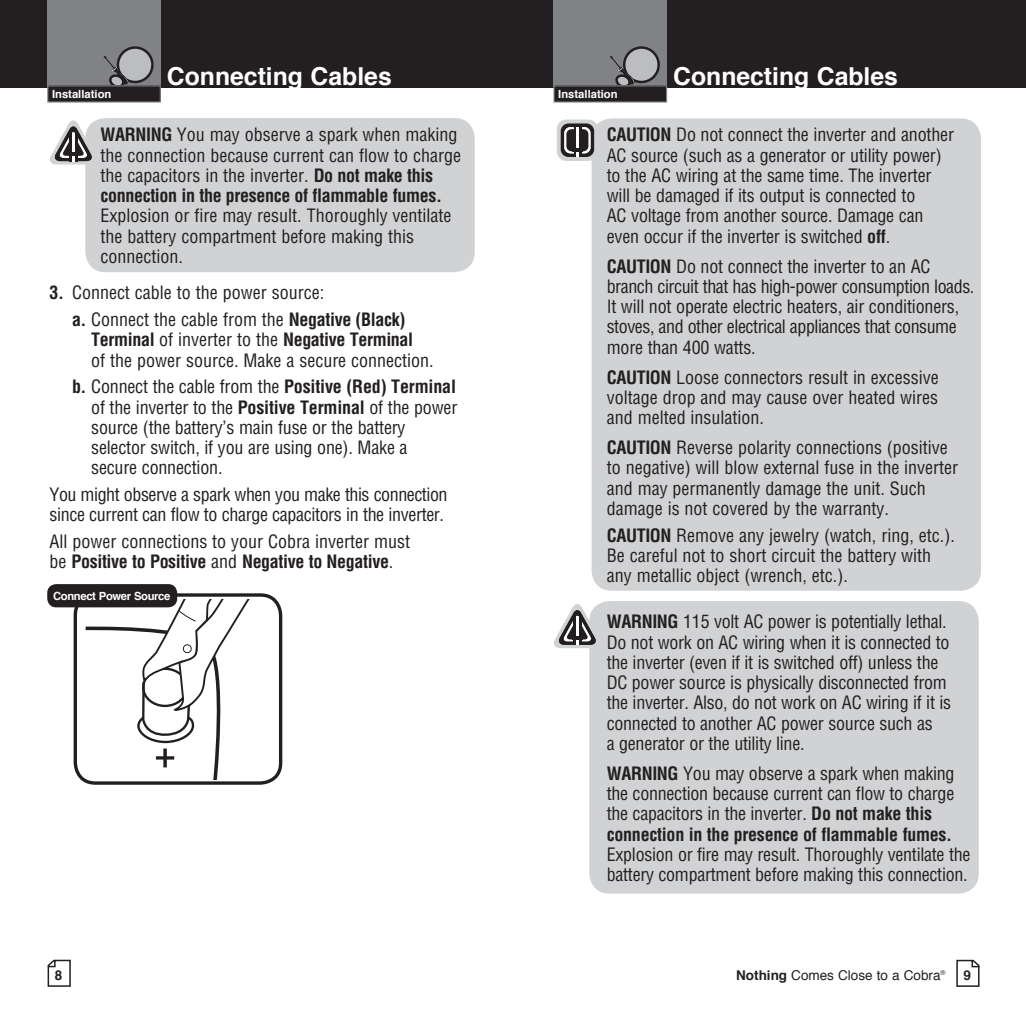
<style>
.page{position:relative;width:1026px;height:1026px;background:#fff}
.page>*{position:absolute;margin:0;border:0;box-sizing:border-box;transform-origin:0 0}
.t1{font:700 24.75px "Helvetica";color:#fff}
.t2{font:condensed 18px/20.2px "Helvetica";letter-spacing:-.01em;color:#231f20}
.t3{font:13.5px "Helvetica";color:#231f20}
.t4{font:700 13.5px "Helvetica";color:#231f20}
.t5{font:700 11.25px "Helvetica";color:#fff}
.t6{font:700 11.25px "Helvetica";letter-spacing:-.03em;color:#fff}
.t7{font:8.55px "Helvetica";color:#231f20}
.t8{font:7.88px "Helvetica";color:#231f20}
.s1{font-weight:700}
</style>
<div class="page">
<svg style="left:956px;top:960px;width:24px;height:27px"></svg>
<svg style="left:48px;top:960px;width:23px;height:27px"></svg>
<div style="left:74px;top:593px;width:208px;height:192px;border:3px solid #231f20;border-radius:20px"></div>
<svg style="left:86px;top:599px;width:164px;height:180px"></svg>
<div style="left:589px;top:601px;width:390px;height:293px;background:#d1d2d4;border-radius:20px"></div>
<svg style="left:554px;top:603px;width:46px;height:45px"></svg>
<div style="left:85px;top:118px;width:390px;height:154px;background:#d1d2d4;border-radius:20px"></div>
<svg style="left:50px;top:119px;width:48px;height:46px"></svg>
<div style="left:592px;top:118px;width:389px;height:473px;background:#d1d2d4;border-radius:20px"></div>
<div style="left:557px;top:120px;width:41px;height:41px;background:#d1d2d4;border-radius:10px"></div>
<svg style="left:561px;top:123px;width:33px;height:34px"></svg>
<div style="left:0;top:0;width:513px;height:88px;background:#231f20"></div>
<div style="left:513px;top:0;width:513px;height:88px;background:#231f20"></div>
<div style="left:47px;top:0;width:114px;height:87px;background:#808285"></div>
<div style="left:118px;top:48px;width:34px;height:34px;background:#bcbdc0;border-radius:50%"></div>
<div style="left:117px;top:46px;width:37px;height:37px;border:2px solid #231f20;border-radius:50%"></div>
<svg style="left:103px;top:56px;width:28px;height:29px"></svg>
<div style="left:48px;top:86px;width:112px;height:16px;background:#231f20"></div>
<div style="left:47px;top:85px;width:114px;height:18px;border:1px solid #808285"></div>
<div style="left:554px;top:0;width:113px;height:87px;background:#808285"></div>
<div style="left:624px;top:48px;width:35px;height:34px;background:#bcbdc0;border-radius:50%"></div>
<div style="left:623px;top:46px;width:37px;height:37px;border:2px solid #231f20;border-radius:50%"></div>
<svg style="left:610px;top:56px;width:28px;height:29px"></svg>
<div style="left:554px;top:86px;width:113px;height:16px;background:#231f20"></div>
<div style="left:554px;top:85px;width:113px;height:18px;border:1px solid #808285"></div>
<div style="left:47px;top:584px;width:130px;height:23px;background:#231f20;border-radius:9px"></div>
<h1 class="t1" style="left:167px;top:56px;width:226px">Connecting Cables</h1>
<h1 class="t1" style="left:673px;top:56px;width:226px">Connecting Cables</h1>
<p class="t5" style="left:52px;top:85px;width:61px">Installation</p>
<p class="t5" style="left:558px;top:85px;width:61px">Installation</p>
<p class="t2" style="left:101px;top:125px;width:362px"><span class="s1">WARNING</span> You may observe a spark when making the connection because current can flow to charge the capacitors in the inverter. <span class="s1">Do not make this connection in the presence of flammable fumes.</span></p>
<p class="t2" style="left:101px;top:206px;width:353px">Explosion or fire may result. Thoroughly ventilate the battery compartment before making this connection.</p>
<p class="t2" style="left:72px;top:279px;width:335px;line-height:26.8px;text-indent:-22px"><span class="s1">3.</span> Connect cable to the power source:<br><span class="s1">a.</span> Connect the cable from the <span class="s1">Negative (Black)</span></p>
<p class="t2" style="left:91px;top:330px;width:344px"><span class="s1">Terminal</span> of inverter to the <span class="s1">Negative Terminal<br></span>of the power source. Make a secure connection.</p>
<p class="t2" style="left:91px;top:377px;width:368px;text-indent:-19px"><span class="s1">b.</span> Connect the cable from the <span class="s1">Positive (Red) Terminal </span>of the inverter to the <span class="s1">Positive Terminal</span> of the power source (the battery’s main fuse or the battery selector switch, if you are using one). Make a secure connection.</p>
<p class="t2" style="left:50px;top:484px;width:400px">You might observe a spark when you make this connection since current can flow to charge capacitors in the inverter.</p>
<p class="t2" style="left:50px;top:531px;width:362px">All power connections to your Cobra inverter must be <span class="s1">Positive to Positive</span> and <span class="s1">Negative to Negative</span>.</p>
<p class="t7" style="left:128px;top:174px;width:33px">Warning</p>
<p class="t8" style="left:398px;top:350px;width:40px">Main Icons</p>
<p class="t6" style="left:53px;top:587px;width:119px">Connect Power Source</p>
<p class="t2" style="left:607px;top:125px;width:349px"><span class="s1">CAUTION</span> Do not connect the inverter and another AC source (such as a generator or utility power) to the AC wiring at the same time. The inverter will be damaged if its output is connected to<br>AC voltage from another source. Damage can even occur if the inverter is switched <span class="s1">off</span>.</p>
<p class="t2" style="left:607px;top:256px;width:369px"><span class="s1">CAUTION</span> Do not connect the inverter to an AC branch circuit that has high-power consumption loads.<br>It will not operate electric heaters, air conditioners, stoves, and other electrical appliances that consume more than 400 watts.</p>
<p class="t2" style="left:607px;top:367px;width:334px;text-align:justify"><span class="s1">CAUTION</span> Loose connectors result in excessive voltage drop and may cause over heated wires and melted insulation.</p>
<p class="t2" style="left:607px;top:437px;width:353px"><span class="s1">CAUTION</span> Reverse polarity connections (positive to negative) will blow external fuse in the inverter and may permanently damage the unit. Such damage is not covered by the warranty.</p>
<p class="t2" style="left:607px;top:525px;width:350px"><span class="s1">CAUTION</span> Remove any jewelry (watch, ring, etc.).<br>Be careful not to short circuit the battery with any metallic object (wrench, etc.).</p>
<p class="t2" style="left:607px;top:611px;width:346px"><span class="s1">WARNING</span> 115 volt AC power is potentially lethal.<br>Do not work on AC wiring when it is connected to the inverter (even if it is switched off) unless the DC power source is physically disconnected from the inverter. Also, do not work on AC wiring if it is connected to another AC power source such as<br>a generator or the utility line.</p>
<p class="t2" style="left:607px;top:763px;width:349px"><span class="s1">WARNING</span> You may observe a spark when making the connection because current can flow to charge the capacitors in the inverter. <span class="s1">Do not make this connection in the presence of flammable fumes.</span></p>
<p class="t2" style="left:607px;top:844px;width:365px">Explosion or fire may result. Thoroughly ventilate the battery compartment before making this connection.</p>
<p class="t7" style="left:629px;top:458px;width:36px">Warranty</p>
<p class="t7" style="left:629px;top:548px;width:24px">Notes</p>
<p class="t7" style="left:632px;top:657px;width:33px">Warning</p>
<p class="t3" style="left:736px;top:965px;width:211px"><span class="s1">Nothing</span> Comes Close to a Cobra<sup>®</sup></p>
<p class="t4" style="left:55px;top:964px;width:9px">8</p>
<p class="t4" style="left:964px;top:964px;width:9px">9</p>
</div>
